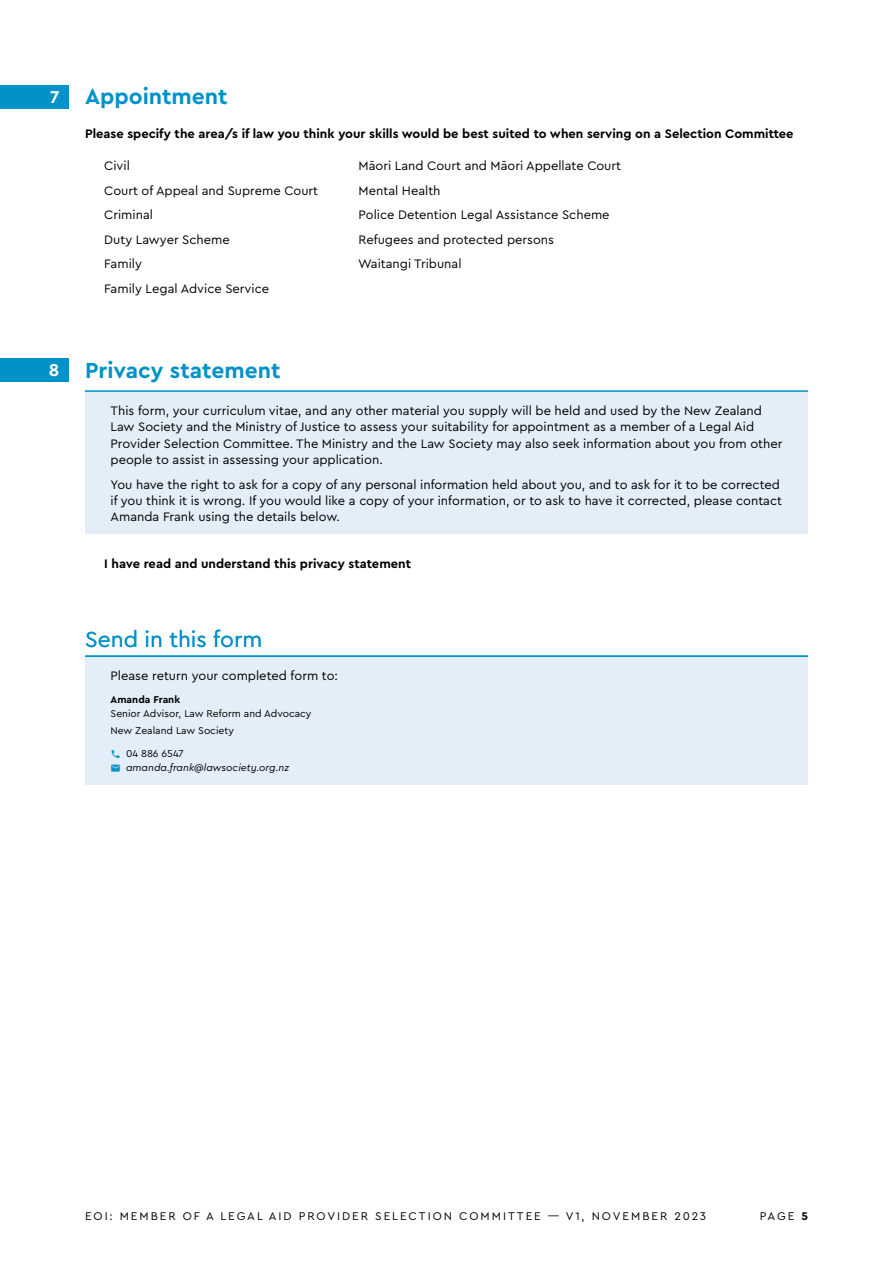
<style>
.page{position:relative;width:893px;height:1263px;background:#fff}
.page>*{position:absolute;margin:0;border:0;box-sizing:border-box;transform-origin:0 0}
.t1{font:700 22.8px "Cera PRO";color:#0092c9}
.t2{font:22.8px "Cera PRO";color:#0092c9}
.t3{font:700 18px "Cera PRO";color:#fff}
.t4{font:12.9px/24.5px "Cera PRO";color:#000}
.t5{font:700 12.9px "Cera PRO";color:#000}
.t6{font:11.7px "Cera PRO";letter-spacing:.17em;color:#000}
.t7{font:10.35px/16.4px "Cera PRO";color:#000}
.t8{font:italic 10.35px "Cera PRO";color:#000}
.t9{font:700 10.35px "Cera PRO";color:#000}
.s1{font-weight:700}
</style>
<div class="page">
<div style="left:0;top:85px;width:68px;height:24px;background:#0092c9"></div>
<div style="left:0;top:358px;width:68px;height:24px;background:#0092c9"></div>
<div style="left:85px;top:392px;width:723px;height:142px;background:#e4eef8"></div>
<div style="left:85px;top:657px;width:723px;height:127px;background:#e4eef8"></div>
<hr style="left:85px;top:390px;width:723px;height:2px;background:#0092c9">
<hr style="left:85px;top:655px;width:723px;height:2px;background:#0092c9">
<h2 class="t3" style="left:50px;top:85px;width:11px">7</h2>
<h2 class="t3" style="left:49px;top:358px;width:12px">8</h2>
<h1 class="t1" style="left:85px;top:82px;width:144px">Appointment</h1>
<p class="t5" style="left:85px;top:125px;width:710px">Please specify the area/s if law you think your skills would be best suited to when serving on a Selection Committee</p>
<p class="t4" style="left:104px;top:153px;width:215px">Civil<br>Court of Appeal and Supreme Court<br>Criminal<br>Duty Lawyer Scheme<br>Family<br>Family Legal Advice Service</p>
<p class="t4" style="left:358px;top:153px;width:265px">Māori Land Court and Māori Appellate Court<br>Mental Health<br>Police Detention Legal Assistance Scheme<br>Refugees and protected persons<br>Waitangi Tribunal</p>
<h1 class="t1" style="left:85px;top:355px;width:197px">Privacy statement</h1>
<p class="t4" style="left:111px;top:402px;width:673px;line-height:16.4px">This form, your curriculum vitae, and any other material you supply will be held and used by the New Zealand Law Society and the Ministry of Justice to assess your suitability for appointment as a member of a Legal Aid Provider Selection Committee. The Ministry and the Law Society may also seek information about you from other people to assist in assessing your application.</p>
<p class="t4" style="left:111px;top:475px;width:673px;line-height:16.4px">You have the right to ask for a copy of any personal information held about you, and to ask for it to be corrected if you think it is wrong. If you would like a copy of your information, or to ask to have it corrected, please contact<br>Amanda Frank using the details below.</p>
<p class="t5" style="left:104px;top:555px;width:308px">I have read and understand this privacy statement</p>
<h1 class="t2" style="left:85px;top:624px;width:179px">Send in this form</h1>
<p class="t4" style="left:111px;top:663px;width:229px">Please return your completed form to:</p>
<p class="t9" style="left:111px;top:692px;width:71px">Amanda Frank</p>
<p class="t7" style="left:111px;top:705px;width:202px">Senior Advisor, Law Reform and Advocacy<br>New Zealand Law Society</p>
<p class="t7" style="left:126px;top:745px;width:59px">04 886 6547</p>
<p class="t8" style="left:126px;top:761px;width:165px">amanda.frank@lawsociety.org.nz</p>
<p class="t6" style="left:85px;top:1209px;width:623px">EOI: MEMBER OF A LEGAL AID PROVIDER SELECTION COMMITTEE — V1, NOVEMBER 2023</p>
<p class="t6" style="left:760px;top:1209px;width:50px">PAGE <span class="s1">5</span></p>
</div>
